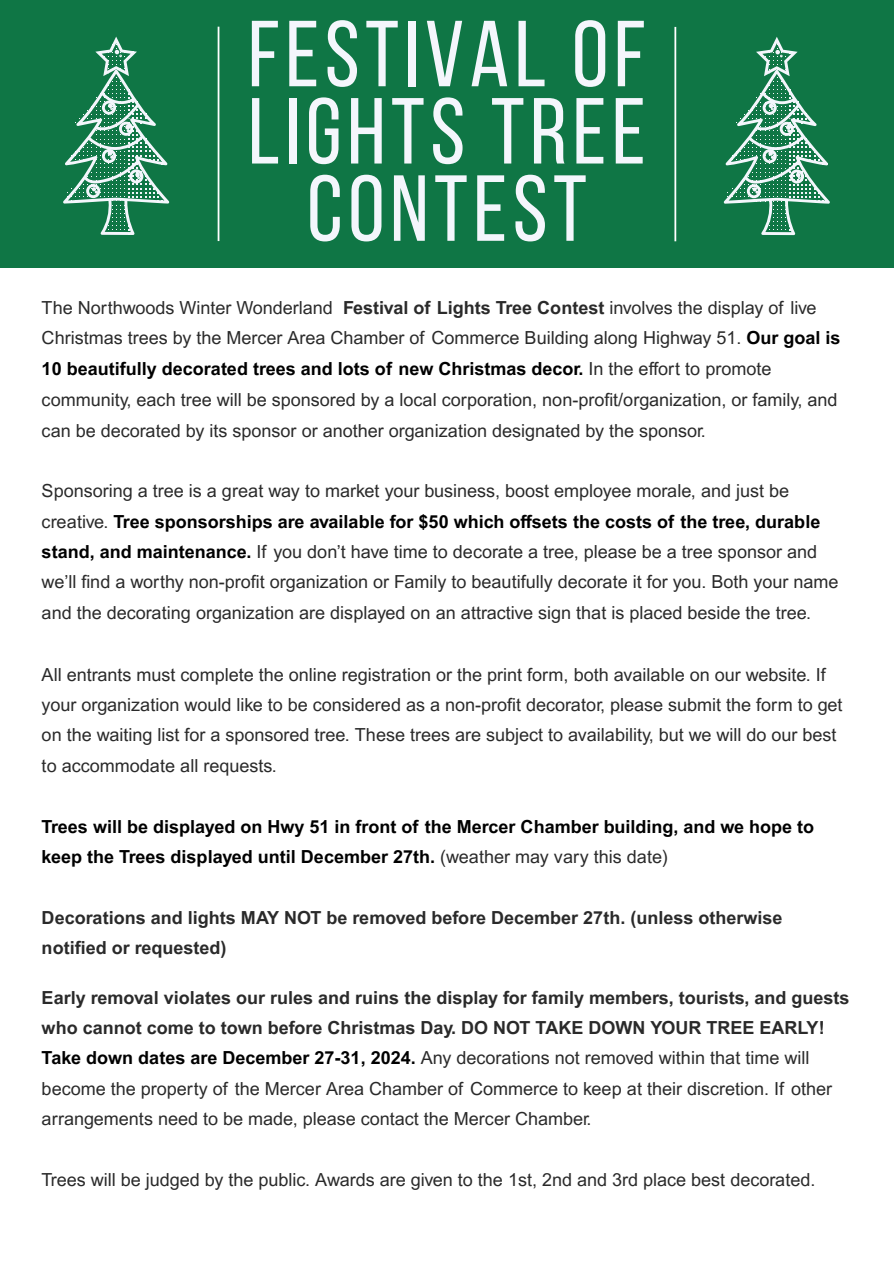
<style>
.page{position:relative;width:894px;height:1263px;background:#fff}
.page>*{position:absolute;margin:0;border:0;box-sizing:border-box;transform-origin:0 0}
.t1{font:93.45px/77.2px "Bebas Neue";letter-spacing:.06em;color:#f4f6fc;text-align:center}
.t2{font:18px/30.3px "Arial MT Pro";color:#2a2a2a}
.t3{font:700 18px/30.3px "Arial MT Pro";color:#000}
.t4{font:700 18px/30.3px "Arial MT Pro";color:#2a2a2a}
.s1{font-weight:700}
.s2{font-weight:700;color:#000}
.s3{font-weight:400;color:#2a2a2a}
</style>
<div class="page">
<div style="left:0;top:0;width:893px;height:268px;background:#0f7645"></div>
<svg style="left:723px;top:37px;width:106px;height:198px"></svg>
<hr style="left:674px;top:27px;width:2px;height:214px;background:#fff">
<svg style="left:63px;top:37px;width:106px;height:198px"></svg>
<hr style="left:217px;top:27px;width:2px;height:214px;background:#fff">
<p class="t1" style="left:248px;top:24px;width:399px">FESTIVAL OF<br>LIGHTS TREE<br>CONTEST</p>
<p class="t2" style="left:42px;top:295px;width:800px">The Northwoods Winter Wonderland <span class="s1">Festival of Lights Tree Contest</span> involves the display of live Christmas trees by the Mercer Area Chamber of Commerce Building along Highway 51. <span class="s2">Our goal is 10 beautifully decorated trees and lots of new Christmas decor.</span> In the effort to promote community, each tree will be sponsored by a local corporation, non-profit/organization, or family, and can be decorated by its sponsor or another organization designated by the sponsor.</p>
<p class="t2" style="left:42px;top:478px;width:798px">Sponsoring a tree is a great way to market your business, boost employee morale, and just be creative. <span class="s2">Tree sponsorships are available for $50 which offsets the costs of the tree, durable stand, and maintenance.</span> If you don’t have time to decorate a tree, please be a tree sponsor and we’ll fi nd a worthy non-profit organization or Family to beautifully decorate it for you. Both your name and the decorating organization are displayed on an attractive sign that is placed beside the tree.</p>
<p class="t2" style="left:42px;top:661px;width:802px">All entrants must complete the online registration or the print form, both available on our website. If your organization would like to be considered as a non-profit decorator, please submit the form to get on the waiting list for a sponsored tree. These trees are subject to availability, but we will do our best to accommodate all requests.</p>
<p class="t3" style="left:42px;top:813px;width:773px">Trees will be displayed on Hwy 51 in front of the Mercer Chamber building, and we hope to keep the Trees displayed until December 27th. <span class="s3">(weather may vary this date)</span></p>
<p class="t4" style="left:42px;top:904px;width:742px">Decorations and lights MAY NOT be removed before December 27th. (unless otherwise notified or requested)</p>
<h3 class="t2" style="left:42px;top:984px;width:809px"><span class="s1">Early removal violates our rules and ruins the display for family members, tourists, and guests who cannot come to town before Christmas Day. DO NOT TAKE DOWN YOUR TREE EARLY!<br></span><span class="s2">Take down dates are December 27-31, 2024.</span> Any decorations not removed within that time will become the property of the Mercer Area Chamber of Commerce to keep at their discretion. If other arrangements need to be made, please contact the Mercer Chamber.</h3>
<h3 class="t2" style="left:42px;top:1167px;width:775px">Trees will be judged by the public. Awards are given to the 1st, 2nd and 3rd place best decorated.</h3>
</div>
